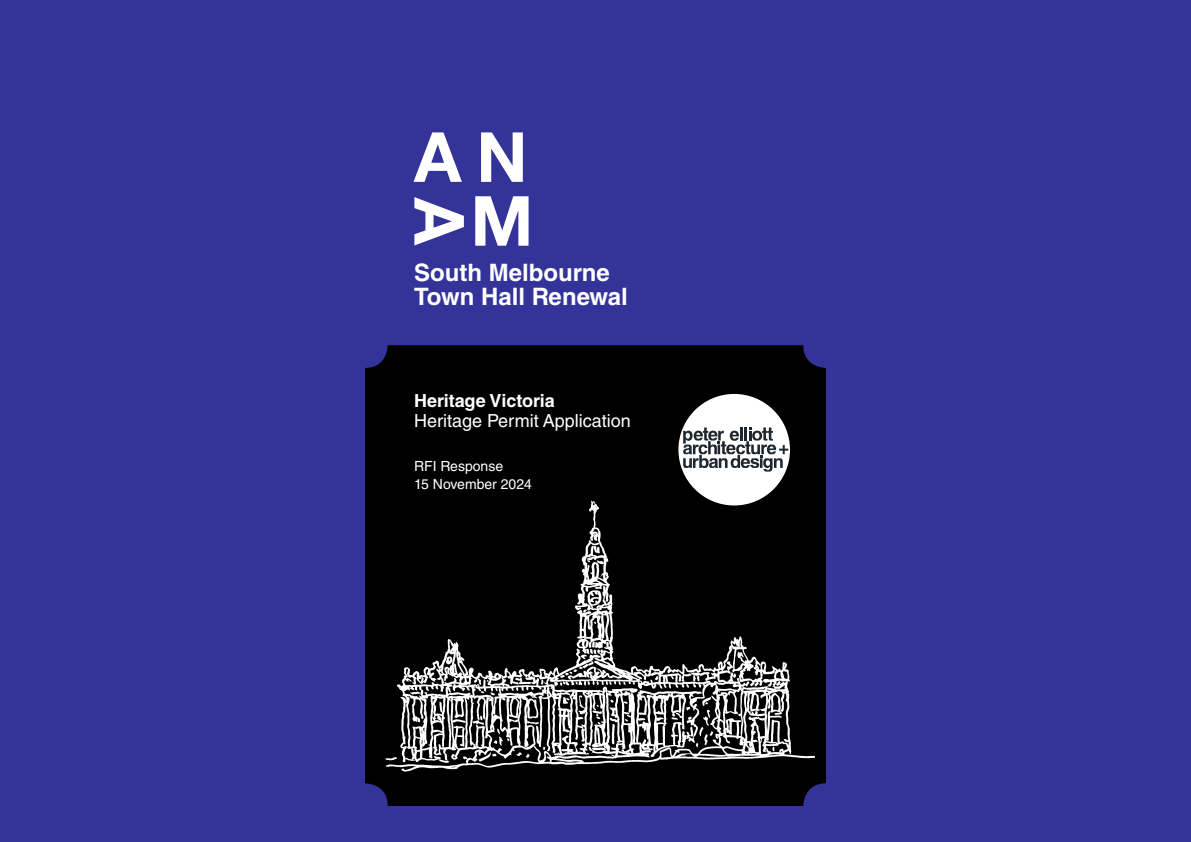
<style>
.page{position:relative;width:1191px;height:842px;background:#339}
.page>*{position:absolute;margin:0;border:0;box-sizing:border-box;transform-origin:0 0}
.t1{font:700 69.2px "Helvetica Neue LT Std";color:#fff}
.t2{font:700 24px "Helvetica LT Std";color:#fff}
.t3{font:18px "Helvetica LT Std";color:#fff}
.t4{font:700 18px "Helvetica LT Std";color:#fff}
.t5{font:14px "Helvetica LT Std";color:#fff}
</style>
<div class="page">
<div style="left:365px;top:345px;width:461px;height:461px;background:#000;border-radius:23px"></div>
<img style="left:365px;top:439px;width:461px;height:367px">
<div style="left:678px;top:394px;width:112px;height:111px;background:#fff;border-radius:50%"></div>
<svg style="left:683px;top:427px;width:105px;height:45px"></svg>
<p class="t1" style="left:414px;top:114px;width:115px">AN</p>
<p class="t1" style="left:482px;top:198px;width:50px;rotate:90deg">A</p>
<p class="t1" style="left:470px;top:178px;width:64px">M</p>
<p class="t2" style="left:414px;top:257px;width:197px">South Melbourne</p>
<p class="t2" style="left:414px;top:281px;width:215px">Town Hall Renewal</p>
<p class="t4" style="left:414px;top:390px;width:142px">Heritage Victoria</p>
<p class="t3" style="left:414px;top:410px;width:218px">Heritage Permit Application</p>
<p class="t5" style="left:414px;top:458px;width:91px">RFI Response</p>
<p class="t5" style="left:414px;top:476px;width:119px">15 November 2024</p>
</div>
